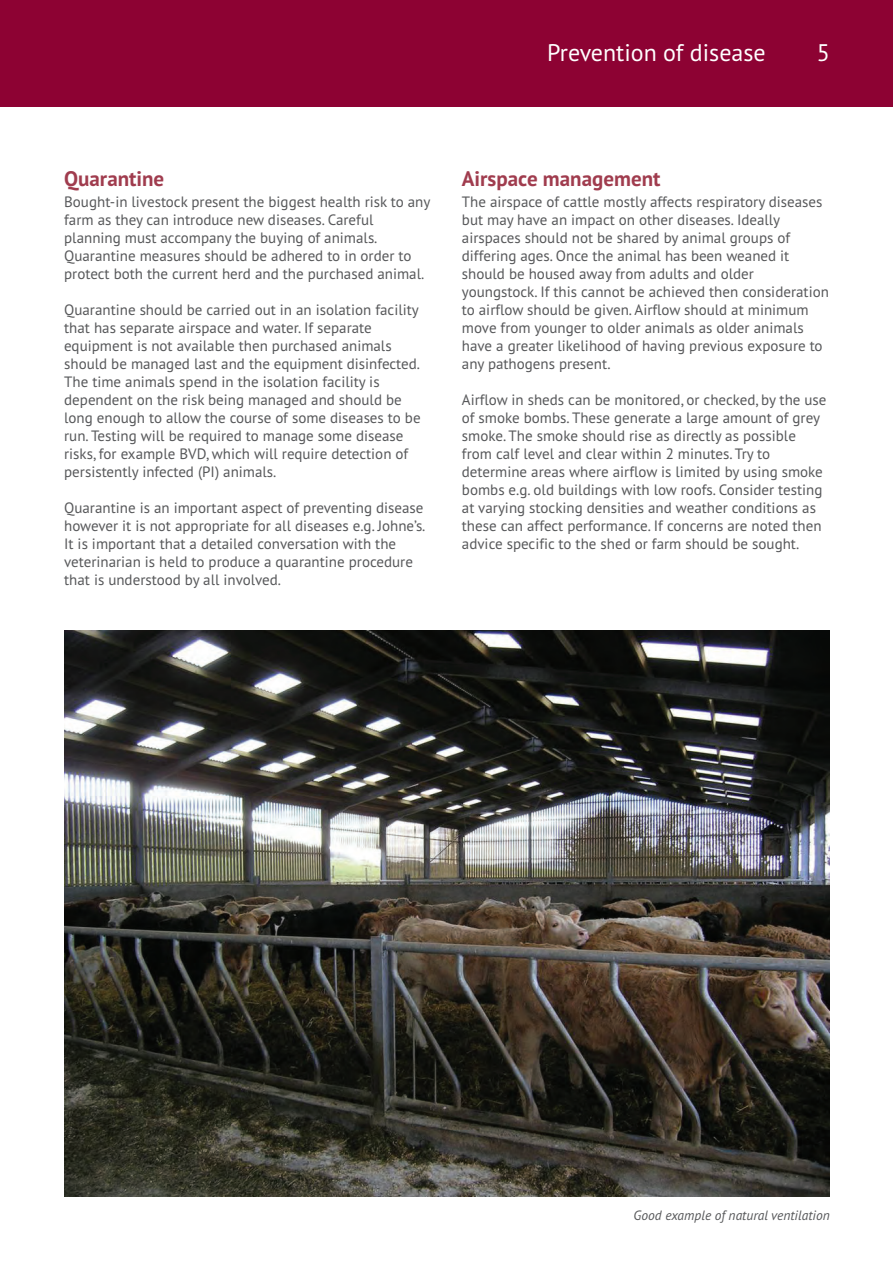
<style>
.page{position:relative;width:893px;height:1264px;background:#fff}
.page>*{position:absolute;margin:0;border:0;box-sizing:border-box;transform-origin:0 0}
.t1{font:24px "PT Sans";color:#fff}
.t2{font:700 21px "PT Sans";color:#a03c4e}
.t3{font:15px/18px "PT Sans";color:#57585a}
.t4{font:italic 13.5px "PT Sans";color:#57585a}
</style>
<div class="page">
<div style="left:0;top:0;width:893px;height:107px;background:#8d0233"></div>
<img style="left:64px;top:630px;width:765px;height:566px">
<h1 class="t1" style="left:547px;top:37px;width:220px">Prevention of disease</h1>
<h1 class="t1" style="left:816px;top:37px;width:15px">5</h1>
<h2 class="t2" style="left:64px;top:165px;width:102px">Quarantine</h2>
<p class="t3" style="left:64px;top:192px;width:368px">Bought-in livestock present the biggest health risk to any farm as they can introduce new diseases. Careful planning must accompany the buying of animals.<br>Quarantine measures should be adhered to in order to protect both the current herd and the purchased animal.</p>
<p class="t3" style="left:64px;top:300px;width:358px">Quarantine should be carried out in an isolation facility that has separate airspace and water. If separate equipment is not available then purchased animals should be managed last and the equipment disinfected.<br>The time animals spend in the isolation facility is dependent on the risk being managed and should be long enough to allow the course of some diseases to be run. Testing will be required to manage some disease risks, for example BVD, which will require detection of persistently infected (PI) animals.</p>
<p class="t3" style="left:64px;top:498px;width:363px">Quarantine is an important aspect of preventing disease however it is not appropriate for all diseases e.g. Johne’s.<br>It is important that a detailed conversation with the veterinarian is held to produce a quarantine procedure that is understood by all involved.</p>
<h2 class="t2" style="left:462px;top:165px;width:200px">Airspace management</h2>
<p class="t3" style="left:462px;top:192px;width:368px">The airspace of cattle mostly affects respiratory diseases but may have an impact on other diseases. Ideally airspaces should not be shared by animal groups of differing ages. Once the animal has been weaned it should be housed away from adults and older youngstock. If this cannot be achieved then consideration to airflow should be given. Airflow should at minimum move from younger to older animals as older animals have a greater likelihood of having previous exposure to any pathogens present.</p>
<p class="t3" style="left:462px;top:390px;width:366px">Airflow in sheds can be monitored, or checked, by the use of smoke bombs. These generate a large amount of grey smoke. The smoke should rise as directly as possible from calf level and clear within 2 minutes. Try to determine areas where airflow is limited by using smoke bombs e.g. old buildings with low roofs. Consider testing at varying stocking densities and weather conditions as these can affect performance. If concerns are noted then advice specific to the shed or farm should be sought.</p>
<p class="t4" style="left:633px;top:1206px;width:198px">Good example of natural ventilation</p>
</div>
